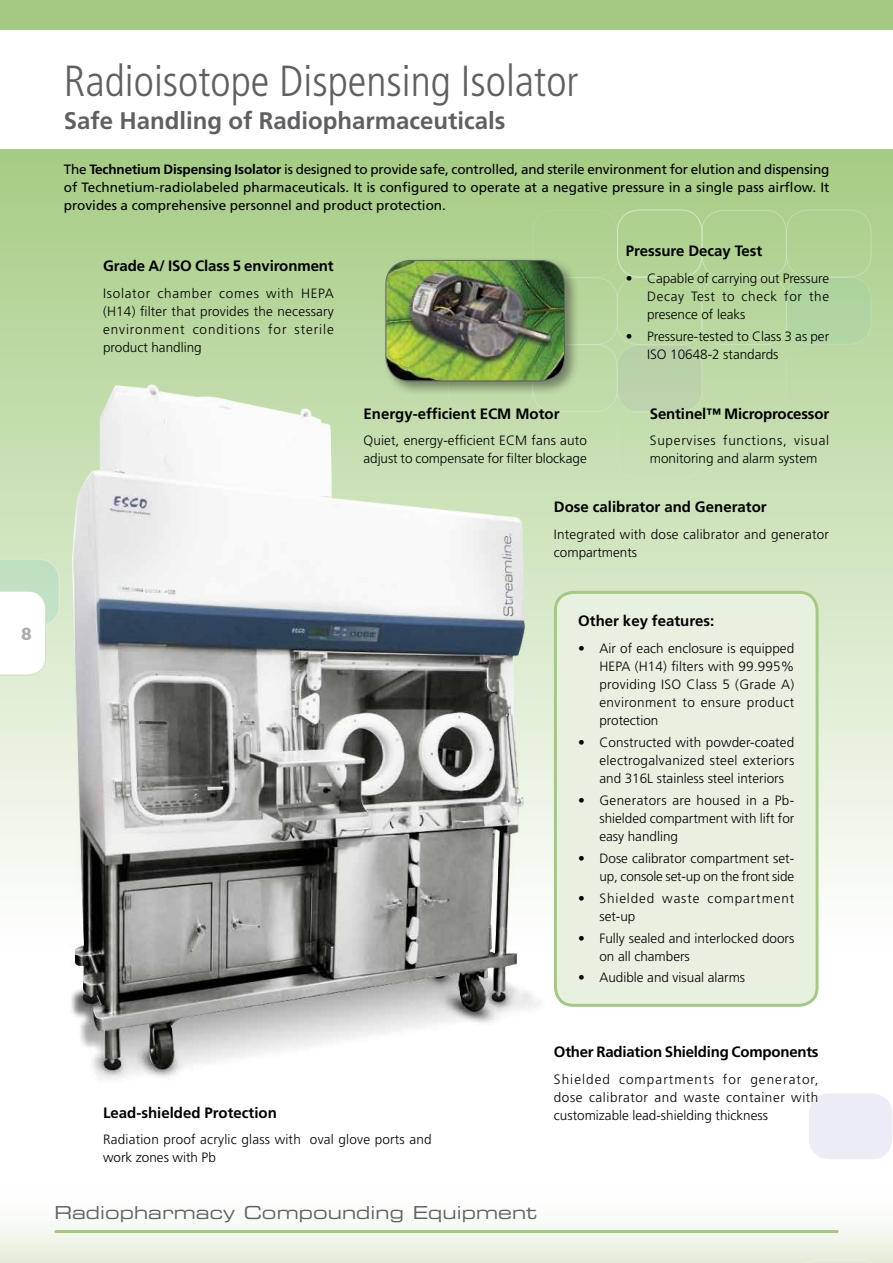
<style>
.page{position:relative;width:893px;height:1263px;background:#fff}
.page>*{position:absolute;margin:0;border:0;box-sizing:border-box;transform-origin:0 0}
.t1{font:300 condensed 43.5px "Frutiger LT Std";color:#5f6062}
.t2{font:700 24px "Frutiger LT Std";color:#5f6062}
.t3{font:700 18px "Gill Sans";color:#aaacaf}
.t4{font:17.85px "Eurostile LT Std Ex 2";letter-spacing:.005em;color:#5f6062}
.t5{font:700 15px "Frutiger LT Std";color:#000}
.t6{font:300 13.5px/18px "Frutiger LT Std";color:#000;text-align:justify}
.t7{font:13.5px/18px "Frutiger LT Std";color:#000;text-align:justify}
.t8{font:300 13.5px/18px "Frutiger LT Std";letter-spacing:.055em;color:#000}
.t9{font:300 13.5px/18px "Frutiger LT Std";letter-spacing:.065em;color:#000}
.s1{font-weight:700}
</style>
<div class="page">
<svg style="left:0;top:1224px;width:893px;height:39px"></svg>
<hr style="left:56px;top:1230px;width:781px;height:3px;background:#a3ca83">
<div style="left:0;top:149px;width:893px;height:800px;background:linear-gradient(to bottom,#a5cc83,#fefefe)"></div>
<div style="left:533px;top:210px;width:85px;height:68px;border:1px solid #fff;border-radius:22px"></div>
<div style="left:617px;top:210px;width:85px;height:67px;border:1px solid #fff;border-radius:22px"></div>
<div style="left:617px;top:277px;width:85px;height:68px;border:1px solid #fff;border-radius:22px"></div>
<div style="left:617px;top:345px;width:85px;height:67px;background:#bad1aa;border-radius:22px"></div>
<div style="left:617px;top:345px;width:85px;height:67px;border:1px solid #fff;border-radius:22px"></div>
<div style="left:702px;top:277px;width:85px;height:68px;border:1px solid #fff;border-radius:22px"></div>
<div style="left:532px;top:344px;width:85px;height:68px;border:1px solid #fff;border-radius:22px"></div>
<div style="left:702px;top:210px;width:85px;height:68px;border:1px solid #fff;border-radius:22px"></div>
<div style="left:786px;top:277px;width:85px;height:67px;background:#afd4a1;border-radius:22px"></div>
<div style="left:786px;top:277px;width:85px;height:68px;border:1px solid #fff;border-radius:22px"></div>
<div style="left:786px;top:210px;width:85px;height:67px;border:1px solid #fff;border-radius:22px"></div>
<div style="left:617px;top:411px;width:85px;height:68px;border:1px solid #fff;border-radius:22px"></div>
<div style="left:702px;top:344px;width:85px;height:68px;border:1px solid #fff;border-radius:22px"></div>
<div style="left:808px;top:1093px;width:85px;height:67px;background:#ececf4;border-radius:22px"></div>
<div style="left:808px;top:1092px;width:85px;height:68px;border:1px solid #fff;border-radius:22px"></div>
<svg style="left:796px;top:1259px;width:86px;height:4px"></svg>
<img style="left:25px;top:338px;width:547px;height:741px">
<div style="left:383px;top:257px;width:197px;height:139px;background:#000;opacity:.4"></div>
<img style="left:386px;top:261px;width:178px;height:120px">
<div style="left:386px;top:260px;width:179px;height:121px;border:1px solid #5f6062;border-radius:24px"></div>
<div style="left:555px;top:592px;width:262px;height:413px;background:#e8f1e0;border-radius:18px"></div>
<div style="left:554px;top:591px;width:265px;height:416px;border:3px solid #a3ca83;border-radius:18px"></div>
<div style="left:0;top:0;width:893px;height:30px;background:#a3ca83"></div>
<svg style="left:0;top:559px;width:60px;height:116px"></svg>
<h3 class="t3" style="left:21px;top:619px;width:12px">8</h3>
<h1 class="t1" style="left:64px;top:57px;width:516px">Radioisotope Dispensing Isolator</h1>
<h2 class="t2" style="left:64px;top:107px;width:443px">Safe Handling of Radiopharmaceuticals</h2>
<p class="t7" style="left:64px;top:160px;width:767px">The <span class="s1">Technetium Dispensing Isolator</span> is designed to provide safe, controlled, and sterile environment for elution and dispensing of Technetium-radiolabeled pharmaceuticals. It is configured to operate at a negative pressure in a single pass airflow. It provides a comprehensive personnel and product protection.</p>
<p class="t5" style="left:103px;top:257px;width:232px">Grade A/ ISO Class 5 environment</p>
<p class="t6" style="left:103px;top:284px;width:232px">Isolator chamber comes with HEPA (H14) filter that provides the necessary environment conditions for sterile product handling</p>
<p class="t5" style="left:626px;top:242px;width:138px">Pressure Decay Test</p>
<p class="t6" style="left:647px;top:269px;width:184px;text-indent:-21px">• Capable of carrying out Pressure Decay Test to check for the presence of leaks</p>
<p class="t6" style="left:647px;top:327px;width:184px;text-indent:-21px">• Pressure-tested to Class 3 as per<br>ISO 10648-2 standards</p>
<p class="t5" style="left:364px;top:405px;width:198px">Energy-efficient ECM Motor</p>
<p class="t6" style="left:364px;top:432px;width:225px">Quiet, energy-efficient ECM fans auto adjust to compensate for filter blockage</p>
<p class="t5" style="left:650px;top:405px;width:181px">Sentinel™ Microprocessor</p>
<p class="t8" style="left:650px;top:432px;width:181px">Supervises functions, visual monitoring and alarm system</p>
<p class="t5" style="left:554px;top:498px;width:214px">Dose calibrator and Generator</p>
<p class="t6" style="left:554px;top:525px;width:277px">Integrated with dose calibrator and generator compartments</p>
<p class="t5" style="left:578px;top:612px;width:138px">Other key features:</p>
<p class="t6" style="left:599px;top:639px;width:196px;text-indent:-21px">• Air of each enclosure is equipped HEPA (H14) filters with 99.995% providing ISO Class 5 (Grade A) environment to ensure product protection</p>
<p class="t6" style="left:599px;top:733px;width:196px;text-indent:-21px">• Constructed with powder-coated electrogalvanized steel exteriors and 316L stainless steel interiors</p>
<p class="t6" style="left:599px;top:791px;width:196px;text-indent:-21px">• Generators are housed in a Pb&shy;shielded compartment with lift for easy handling</p>
<p class="t6" style="left:578px;top:849px;width:217px;text-align:right">• Dose calibrator compartment set&shy;up, console set-up on the front side</p>
<p class="t9" style="left:599px;top:889px;width:196px;text-indent:-21px">• Shielded waste compartment set-up</p>
<p class="t6" style="left:599px;top:929px;width:196px;text-indent:-21px">• Fully sealed and interlocked doors on all chambers</p>
<p class="t6" style="left:578px;top:969px;width:168px">• Audible and visual alarms</p>
<p class="t5" style="left:103px;top:1104px;width:175px">Lead-shielded Protection</p>
<p class="t6" style="left:103px;top:1131px;width:330px">Radiation proof acrylic glass with oval glove ports and work zones with Pb</p>
<h3 class="t4" style="left:54px;top:1201px;width:484px">Radiopharmacy Compounding Equipment</h3>
<p class="t5" style="left:554px;top:1043px;width:266px">Other Radiation Shielding Components</p>
<p class="t6" style="left:554px;top:1070px;width:266px">Shielded compartments for generator, dose calibrator and waste container with customizable lead-shielding thickness</p>
</div>
